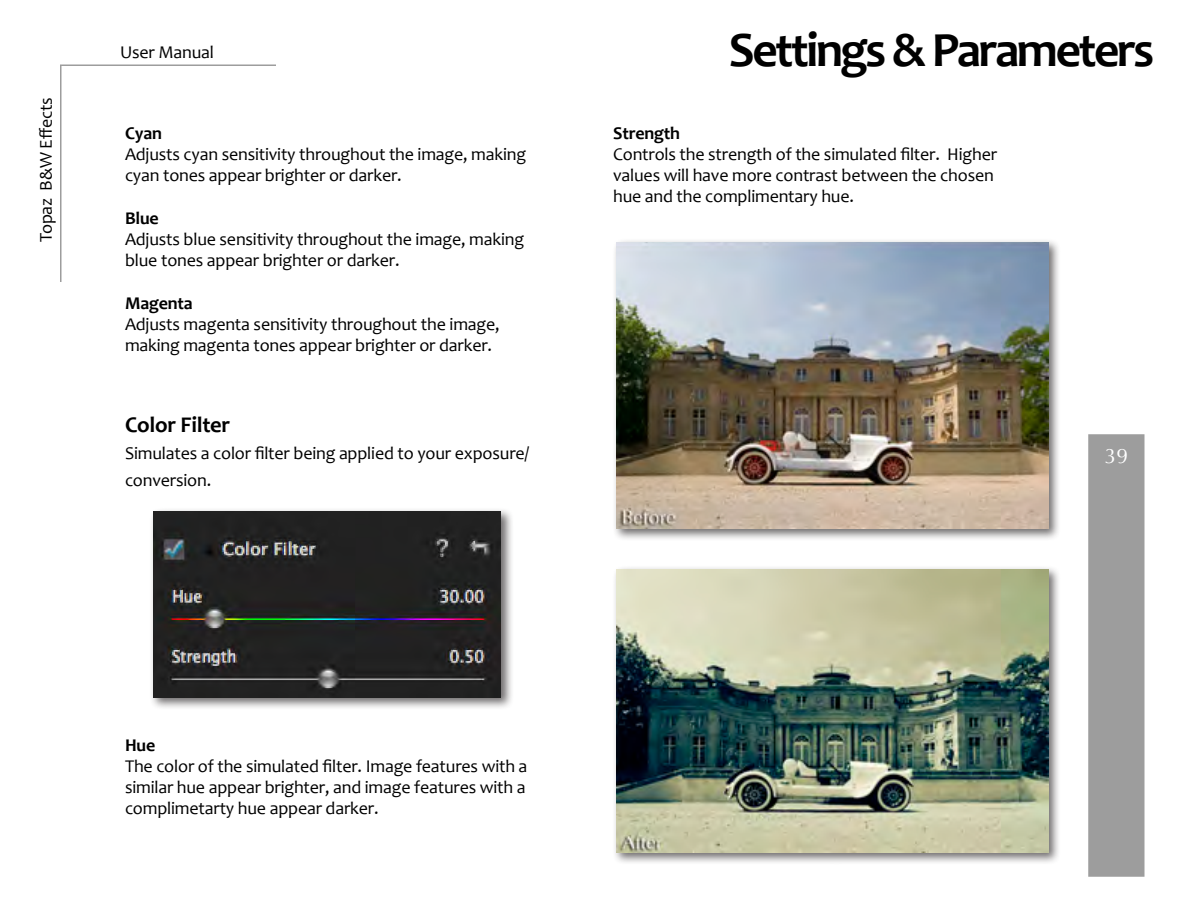
<style>
.page{position:relative;width:1188px;height:918px;background:#fff}
.page>*{position:absolute;margin:0;border:0;box-sizing:border-box;transform-origin:0 0}
.t1{font:700 49.5px "Candara";letter-spacing:-.05em;color:#000}
.t2{font:700 22.5px "Candara";letter-spacing:-.01em;color:#000}
.t3{font:21px "Optima";color:#fff}
.t4{font:18px/21px "Candara";letter-spacing:-.01em;color:#000}
.t5{font:700 18px "Candara";letter-spacing:-.01em;color:#000}
</style>
<div class="page">
<div style="left:1088px;top:434px;width:56px;height:443px;background:#9d9d9d;border:2px solid #9d9d9d"></div>
<hr style="left:60px;top:64px;width:216px;height:2px;background:#9d9d9d">
<hr style="left:60px;top:66px;width:2px;height:216px;background:#9d9d9d">
<div style="left:150px;top:507px;width:364px;height:203px;background:#231f20;opacity:.65"></div>
<img style="left:154px;top:511px;width:347px;height:186px">
<div style="left:612px;top:565px;width:449px;height:300px;background:#231f20;opacity:.65"></div>
<img style="left:616px;top:569px;width:432px;height:283px">
<div style="left:612px;top:238px;width:449px;height:303px;background:#231f20;opacity:.65"></div>
<img style="left:616px;top:242px;width:432px;height:287px">
<p class="t4" style="left:36px;top:242px;width:146px;rotate:-90deg">Topaz B&amp;W Effects</p>
<p class="t4" style="left:120px;top:42px;width:96px">User Manual</p>
<p class="t5" style="left:125px;top:122px;width:38px">Cyan</p>
<p class="t4" style="left:125px;top:144px;width:403px">Adjusts cyan sensitivity throughout the image, making cyan tones appear brighter or darker.</p>
<p class="t5" style="left:125px;top:208px;width:35px">Blue</p>
<p class="t4" style="left:125px;top:229px;width:401px">Adjusts blue sensitivity throughout the image, making blue tones appear brighter or darker.</p>
<p class="t5" style="left:125px;top:293px;width:69px">Magenta</p>
<p class="t4" style="left:125px;top:314px;width:376px">Adjusts magenta sensitivity throughout the image, making magenta tones appear brighter or darker.</p>
<p class="t2" style="left:125px;top:412px;width:107px">Color Filter</p>
<p class="t4" style="left:125px;top:440px;width:406px;line-height:27px">Simulates a color filter being applied to your exposure/ conversion.</p>
<p class="t1" style="left:729px;top:20px;width:427px">Settings &amp; Parameters</p>
<p class="t5" style="left:613px;top:122px;width:69px">Strength</p>
<p class="t4" style="left:613px;top:144px;width:386px">Controls the strength of the simulated filter. Higher values will have more contrast between the chosen hue and the complimentary hue.</p>
<p class="t3" style="left:1105px;top:444px;width:25px">39</p>
<p class="t5" style="left:125px;top:734px;width:32px">Hue</p>
<p class="t4" style="left:125px;top:756px;width:404px;text-align:justify">The color of the simulated filter. Image features with a similar hue appear brighter, and image features with a complimetarty hue appear darker.</p>
</div>
